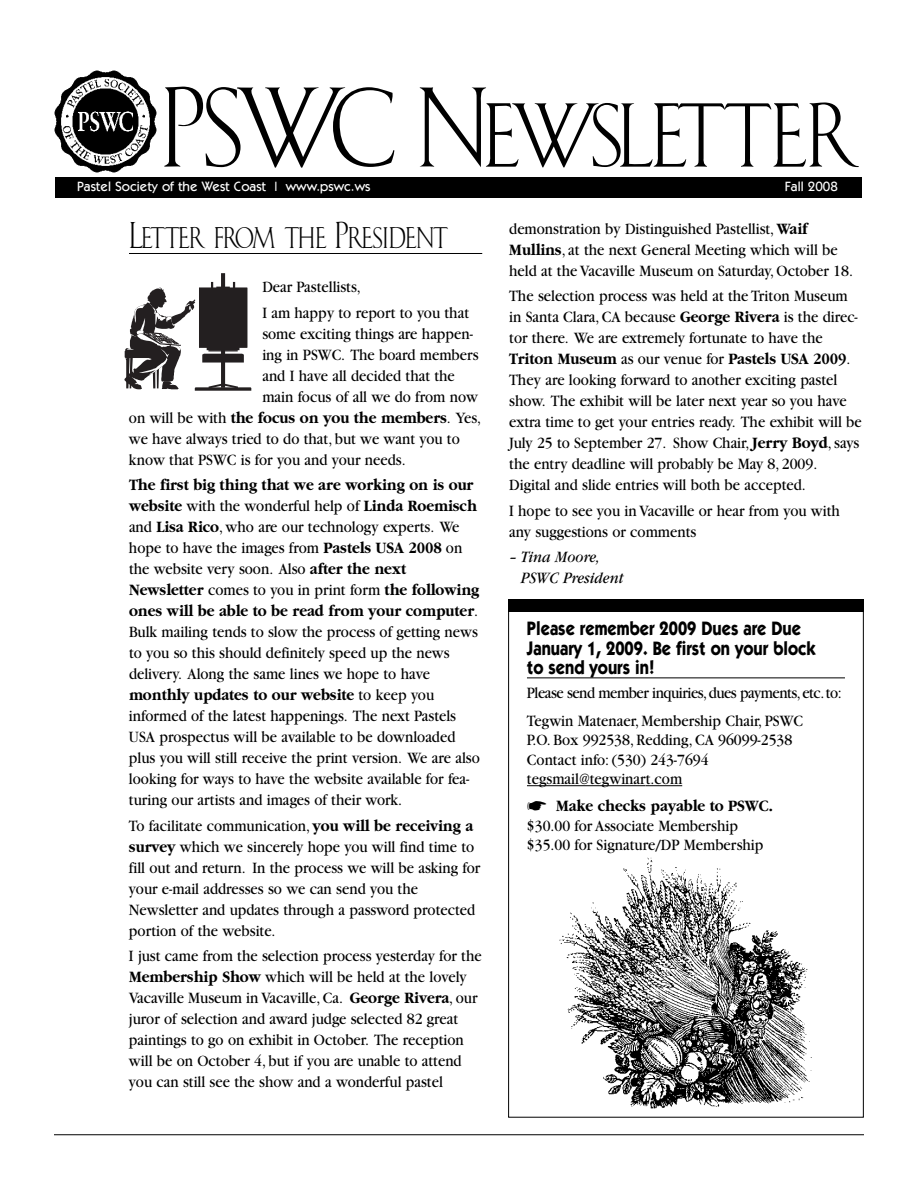
<style>
.page{position:relative;width:918px;height:1188px;background:#fff}
.page>*{position:absolute;margin:0;border:0;box-sizing:border-box;transform-origin:0 0}
.t1{font:95.85px "Bauer Text Initials";letter-spacing:-.045em;color:#000;scale:.9 1}
.t2{font:31.5px "Bauer Text Initials";letter-spacing:-.025em;color:#000;scale:.85 1}
.t3{font:700 19.5px/19.5px "Itc Kabel";color:#000;scale:.85 1}
.t4{font:16.5px/21px "Garamond";color:#000;scale:.9 1}
.t5{font:16.5px/27.3px "Garamond";letter-spacing:-.03em;color:#000;scale:.9 1}
.t6{font:700 16.5px "Garamond";color:#000;scale:.9 1}
.t7{font:italic 16.5px/21px "Garamond";color:#000;scale:.9 1}
.t8{font:500 13.5px "Itc Kabel";color:#fff}
.s1{font-weight:400}
.s2{font-weight:700}
</style>
<div class="page">
<img style="left:559px;top:857px;width:253px;height:252px">
<hr style="left:54px;top:1134px;width:810px;height:1px;background:#000">
<hr style="left:129px;top:253px;width:353px;height:1px;background:#000">
<div style="left:55px;top:177px;width:807px;height:20px;background:#000"></div>
<img style="left:54px;top:71px;width:102px;height:102px">
<hr style="left:527px;top:678px;width:318px;height:1px;background:#000">
<hr style="left:527px;top:785px;width:119px;height:1px;background:#000">
<hr style="left:646px;top:785px;width:36px;height:1px;background:#000">
<div style="left:508px;top:599px;width:356px;height:12px;background:#000"></div>
<div style="left:220px;top:273px;width:6px;height:115px;background:#231f20"></div>
<svg style="left:211px;top:282px;width:3px;height:5px"></svg>
<svg style="left:232px;top:282px;width:4px;height:5px"></svg>
<svg style="left:124px;top:287px;width:127px;height:104px"></svg>
<hr style="left:207px;top:346px;width:32px;height:3px;background:#231f20">
<h1 class="t1" style="left:161px;top:78px;width:777px">PSWC Newsletter</h1>
<p class="t8" style="left:77px;top:181px;width:295px">Pastel Society of the West Coast | www.pswc.ws</p>
<p class="t8" style="left:785px;top:181px;width:54px">Fall 2008</p>
<h2 class="t2" style="left:129px;top:219px;width:377px">Letter from the President</h2>
<p class="t4" style="left:262px;top:276px;width:231px;line-height:25.5px">Dear Pastellists,<br>I am happy to report to you that</p>
<p class="t4" style="left:262px;top:325px;width:236px">some exciting things are happen-</p>
<p class="t4" style="left:262px;top:346px;width:242px">ing in PSWC. The board members</p>
<p class="t4" style="left:262px;top:367px;width:215px">and I have all decided that the</p>
<p class="t4" style="left:262px;top:388px;width:241px">main focus of all we do from now</p>
<p class="t6" style="left:129px;top:407px;width:393px"><span class="s1">on will be with</span> the focus on you the members<span class="s1">. Yes,</span></p>
<p class="t4" style="left:129px;top:430px;width:369px">we have always tried to do that, but we want you to</p>
<p class="t4" style="left:129px;top:451px;width:309px">know that PSWC is for you and your needs.</p>
<p class="t4" style="left:129px;top:476px;width:391px"><span class="s2">The first big thing that we are working on is our website</span> with the wonderful help of <span class="s2">Linda Roemisch </span>and <span class="s2">Lisa Rico</span>, who are our technology experts. We hope to have the images from <span class="s2">Pastels USA 2008</span> on the website very soon. Also <span class="s2">after the next Newsletter</span> comes to you in print form <span class="s2">the following ones will be able to be read from your computer</span>.<br>Bulk mailing tends to slow the process of getting news to you so this should definitely speed up the news delivery. Along the same lines we hope to have <span class="s2">monthly updates to our website</span> to keep you informed of the latest happenings. The next Pastels USA prospectus will be available to be downloaded plus you will still receive the print version. We are also looking for ways to have the website available for fea&shy;turing our artists and images of their work.</p>
<p class="t4" style="left:129px;top:817px;width:392px">To facilitate communication, <span class="s2">you will be receiving a survey</span> which we sincerely hope you will find time to fill out and return. In the process we will be asking for your e-mail addresses so we can send you the Newsletter and updates through a password protected portion of the website.</p>
<p class="t4" style="left:129px;top:947px;width:393px">I just came from the selection process yesterday for the <span class="s2">Membership Show</span> which will be held at the lovely Vacaville Museum in Vacaville, Ca. <span class="s2">George Rivera</span>, our juror of selection and award judge selected 82 great paintings to go on exhibit in October. The reception will be on October 4, but if you are unable to attend you can still see the show and a wonderful pastel</p>
<p class="t4" style="left:509px;top:219px;width:383px">demonstration by Distinguished Pastellist, <span class="s2">Waif<br>Mullins</span>, at the next General Meeting which will be held at the Vacaville Museum on Saturday, October 18.</p>
<p class="t4" style="left:509px;top:287px;width:393px">The selection process was held at the Triton Museum in Santa Clara, CA because <span class="s2">George Rivera</span> is the direc&shy;tor there. We are extremely fortunate to have the <span class="s2">Triton Museum</span> as our venue for <span class="s2">Pastels USA 2009</span>.<br>They are looking forward to another exciting pastel show. The exhibit will be later next year so you have extra time to get your entries ready. The exhibit will be July 25 to September 27. Show Chair, <span class="s2">Jerry Boyd</span>, says the entry deadline will probably be May 8, 2009.<br>Digital and slide entries will both be accepted.</p>
<p class="t4" style="left:509px;top:502px;width:369px">I hope to see you in Vacaville or hear from you with any suggestions or comments</p>
<p class="t7" style="left:521px;top:548px;width:116px;text-indent:-11px">– Tina Moore,<br>PSWC President</p>
<p class="t3" style="left:527px;top:620px;width:341px">Please remember 2009 Dues are Due<br>January 1, 2009. Be first on your block to send yours in!</p>
<p class="t5" style="left:527px;top:681px;width:351px">Please send member inquiries,dues payments,etc.to:<br>Tegwin Matenaer, Membership Chair, PSWC</p>
<p class="t4" style="left:527px;top:732px;width:296px;line-height:19.5px">P.O. Box 992538, Redding, CA 96099-2538<br>Contact info: (530) 243-7694 tegsmail@tegwinart.com</p>
<p class="t4" style="left:527px;top:798px;width:275px;line-height:19.5px">☛ <span class="s2">Make checks payable to PSWC. </span>$30.00 for Associate Membership $35.00 for Signature/DP Membership</p>
</div>
